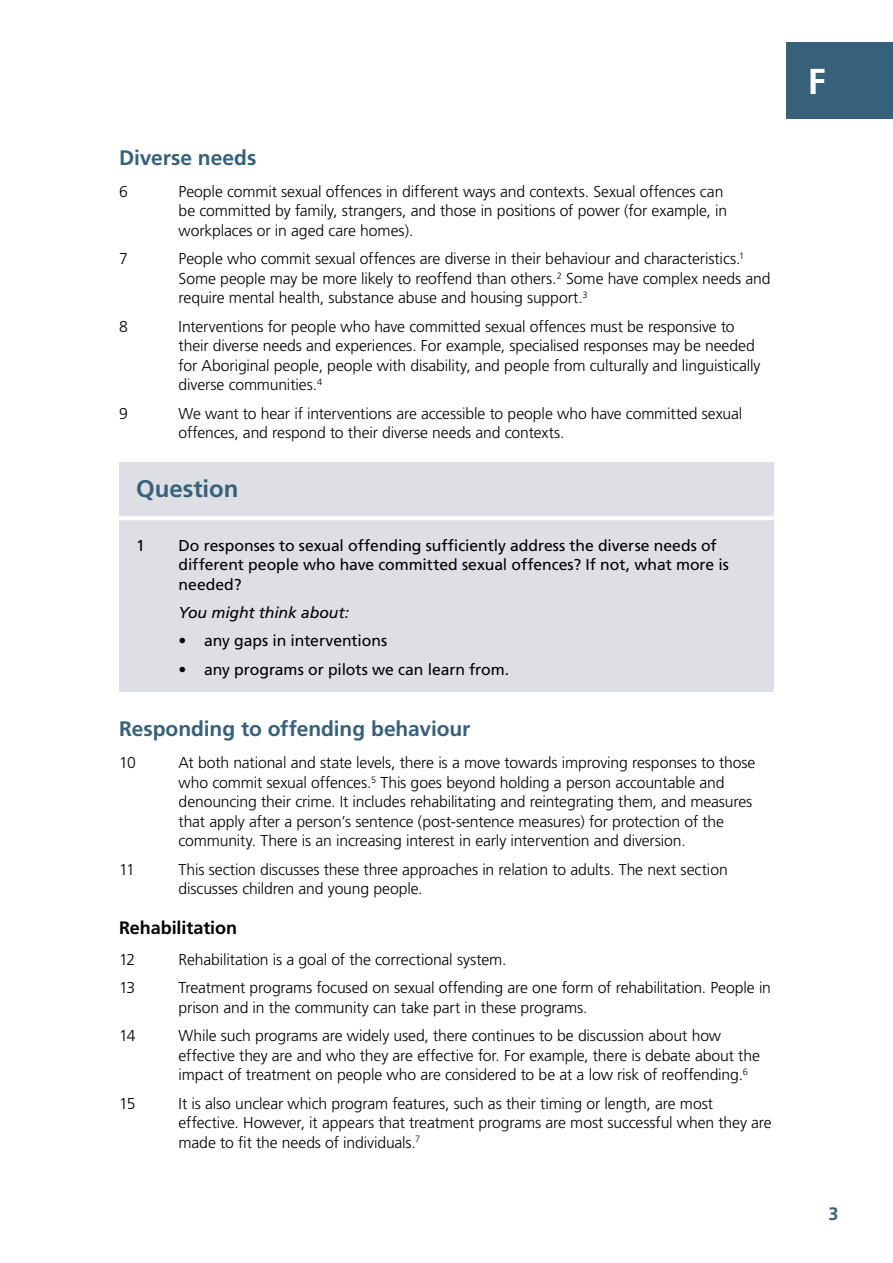
<style>
.page{position:relative;width:893px;height:1263px;background:#fff}
.page>*{position:absolute;margin:0;border:0;box-sizing:border-box;transform-origin:0 0}
.t1{font:700 36px "Frutiger";color:#fff}
._1__Questions_Headin{font:700 24px "Frutiger";letter-spacing:-.005em;color:#37617a}
.HD2{font:700 21px "Frutiger";letter-spacing:-.005em;color:#37617a}
.HD3{font:700 18px "Frutiger";letter-spacing:-.005em;color:#000}
.t2{font:700 18px "Frutiger";color:#37617a}
.t3{font:300 15.75px/19.5px "Frutiger";letter-spacing:-.01em;color:#000}
.t4{font:15.75px/19.5px "Frutiger";letter-spacing:-.005em;color:#000}
.Question_prompt{font:italic 15.75px "Frutiger CE";letter-spacing:-.01em;color:#000}
</style>
<div class="page">
<div style="left:787px;top:43px;width:106px;height:76px;background:#37617a"></div>
<div style="left:119px;top:462px;width:655px;height:230px;background:#dddfe4"></div>
<hr style="left:94px;top:516px;width:718px;height:4px;background:#fff">
<h2 class="HD2" style="left:119px;top:145px;width:139px">Diverse needs</h2>
<p class="t3" style="left:119px;top:182px;width:10px">6</p>
<p class="t3" style="left:179px;top:182px;width:550px">People commit sexual offences in different ways and contexts. Sexual offences can be committed by family, strangers, and those in positions of power (for example, in workplaces or in aged care homes).</p>
<p class="t3" style="left:119px;top:249px;width:10px">7</p>
<p class="t3" style="left:179px;top:249px;width:593px">People who commit sexual offences are diverse in their behaviour and characteristics.<sup>1<br></sup>Some people may be more likely to reoffend than others.<sup>2</sup> Some have complex needs and require mental health, substance abuse and housing support.<sup>3</sup></p>
<p class="t3" style="left:119px;top:317px;width:10px">8</p>
<p class="t3" style="left:179px;top:317px;width:583px">Interventions for people who have committed sexual offences must be responsive to their diverse needs and experiences. For example, specialised responses may be needed for Aboriginal people, people with disability, and people from culturally and linguistically diverse communities.<sup>4</sup></p>
<p class="t3" style="left:119px;top:404px;width:10px">9</p>
<p class="t3" style="left:179px;top:404px;width:565px">We want to hear if interventions are accessible to people who have committed sexual offences, and respond to their diverse needs and contexts.</p>
<p class="_1__Questions_Headin" style="left:136px;top:475px;width:104px">Question</p>
<p class="t4" style="left:136px;top:536px;width:10px">1</p>
<p class="t4" style="left:179px;top:536px;width:552px">Do responses to sexual offending sufficiently address the diverse needs of different people who have committed sexual offences? If not, what more is needed?</p>
<p class="Question_prompt" style="left:179px;top:604px;width:172px">You might think about:</p>
<p class="t4" style="left:179px;top:631px;width:210px">• any gaps in interventions</p>
<p class="t4" style="left:179px;top:660px;width:332px">• any programs or pilots we can learn from.</p>
<h2 class="HD2" style="left:119px;top:716px;width:353px">Responding to offending behaviour</h2>
<p class="t3" style="left:119px;top:753px;width:18px">10</p>
<p class="t3" style="left:179px;top:753px;width:578px">At both national and state levels, there is a move towards improving responses to those who commit sexual offences.<sup>5</sup> This goes beyond holding a person accountable and denouncing their crime. It includes rehabilitating and reintegrating them, and measures that apply after a person’s sentence (post-sentence measures) for protection of the community. There is an increasing interest in early intervention and diversion.</p>
<p class="t3" style="left:119px;top:860px;width:17px">11</p>
<p class="t3" style="left:179px;top:860px;width:551px">This section discusses these three approaches in relation to adults. The next section discusses children and young people.</p>
<h3 class="HD3" style="left:119px;top:918px;width:120px">Rehabilitation</h3>
<p class="t3" style="left:119px;top:950px;width:18px">12</p>
<p class="t3" style="left:179px;top:950px;width:329px">Rehabilitation is a goal of the correctional system.</p>
<p class="t3" style="left:119px;top:978px;width:18px">13</p>
<p class="t3" style="left:179px;top:978px;width:594px">Treatment programs focused on sexual offending are one form of rehabilitation. People in prison and in the community can take part in these programs.</p>
<p class="t3" style="left:119px;top:1026px;width:18px">14</p>
<p class="t3" style="left:179px;top:1026px;width:583px">While such programs are widely used, there continues to be discussion about how effective they are and who they are effective for. For example, there is debate about the impact of treatment on people who are considered to be at a low risk of reoffending.<sup>6</sup></p>
<p class="t3" style="left:119px;top:1094px;width:18px">15</p>
<p class="t3" style="left:179px;top:1094px;width:595px">It is also unclear which program features, such as their timing or length, are most effective. However, it appears that treatment programs are most successful when they are made to fit the needs of individuals.<sup>7</sup></p>
<h1 class="t1" style="left:808px;top:61px;width:19px">F</h1>
<p class="t2" style="left:828px;top:1203px;width:12px">3</p>
</div>
